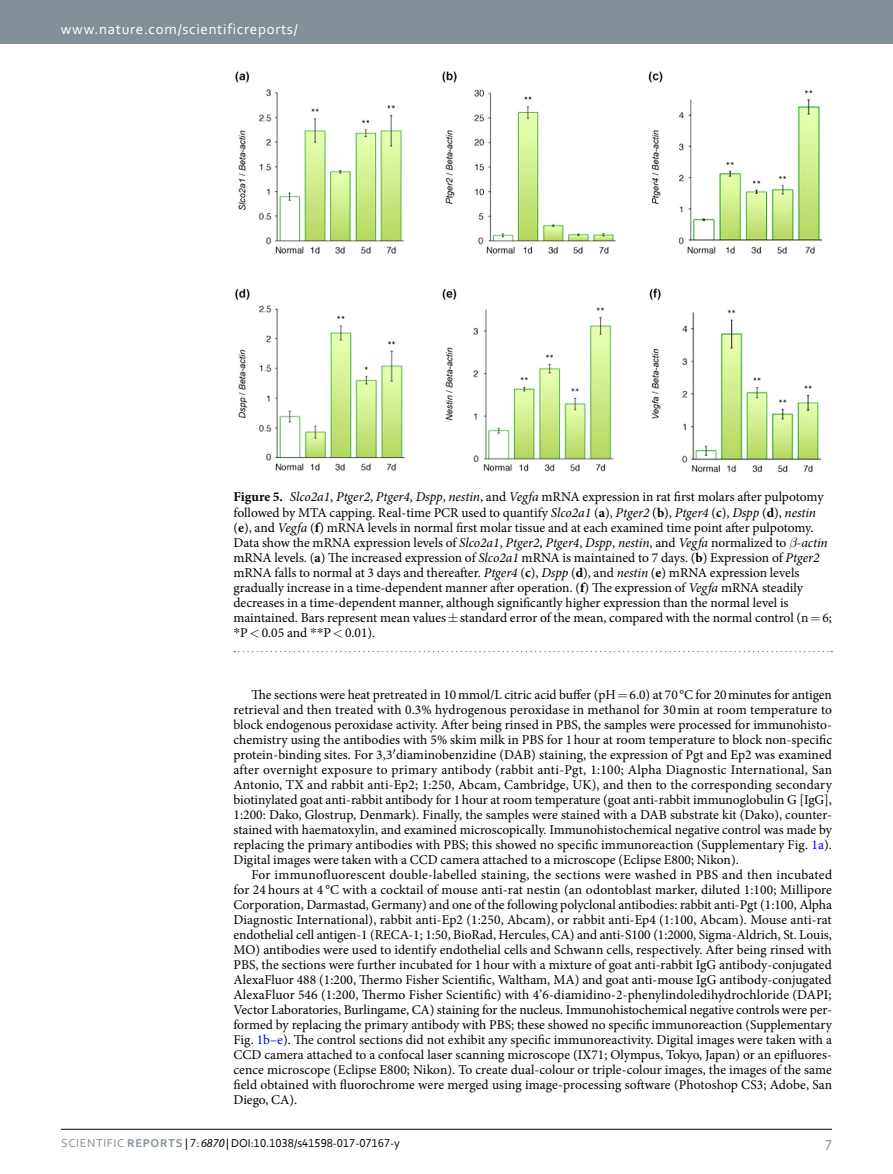
<style>
.page{position:relative;width:893px;height:1174px;background:#fff}
.page>*{position:absolute;margin:0;border:0;box-sizing:border-box;transform-origin:0 0}
.t1{font:15px "Corbel 2";letter-spacing:.045em;color:#fff}
.t2{font:15px "Corbel 2";color:#839097}
.t3{font:13.5px/15px "Minion Pro";color:#000;text-align:justify}
.t4{font:12px "Corbel";color:#000}
.s1{font-weight:700}
.s2{font-style:italic}
.s3{font-family:"STIX General"}
.s4{color:#00f}
.s5{font-family:"Corbel 2";color:#839097}
.s6{font-family:"Corbel Bold 2";color:#839097}
.s7{font-family:"Myriad Pro";font-style:italic}
</style>
<div class="page">
<div style="left:0;top:0;width:893px;height:43px;background:#839097"></div>
<hr style="left:61px;top:1129px;width:771px;height:1px;background:#000">
<img style="left:235px;top:71px;width:588px;height:402px">
<svg style="left:234px;top:651px;width:598px;height:1px"></svg>
<p class="t1" style="left:61px;top:19px;width:238px">www.nature.com/scientificreports/</p>
<p class="t3" style="left:233px;top:490px;width:600px;text-align:left"><span class="s1">Figure 5.</span> <span class="s2">Slco2a1</span>, <span class="s2">Ptger2</span>, <span class="s2">Ptger4</span>, <span class="s2">Dspp</span>, <span class="s2">nestin</span>, and <span class="s2">Vegfa</span> mRNA expression in rat first molars after pulpotomy followed by MTA capping. Real-time PCR used to quantify <span class="s2">Slco2a1</span> (<span class="s1">a</span>), <span class="s2">Ptger2</span> (<span class="s1">b</span>), <span class="s2">Ptger4</span> (<span class="s1">c</span>), <span class="s2">Dspp</span> (<span class="s1">d</span>), <span class="s2">nestin </span>(<span class="s1">e</span>), and <span class="s2">Vegfa</span> (<span class="s1">f</span>) mRNA levels in normal first molar tissue and at each examined time point after pulpotomy.<br>Data show the mRNA expression levels of <span class="s2">Slco2a1</span>, <span class="s2">Ptger2</span>, <span class="s2">Ptger4</span>, <span class="s2">Dspp</span>, <span class="s2">nestin</span>, and <span class="s2">Vegfa</span> normalized to <span class="s2">-actin </span>mRNA levels. (<span class="s1">a</span>) The increased expression of <span class="s2">Slco2a1</span> mRNA is maintained to 7 days. (<span class="s1">b</span>) Expression of <span class="s2">Ptger2 </span>mRNA falls to normal at 3 days and thereafter. <span class="s2">Ptger4</span> (<span class="s1">c</span>), <span class="s2">Dspp</span> (<span class="s1">d</span>), and <span class="s2">nestin</span> (<span class="s1">e</span>) mRNA expression levels gradually increase in a time-dependent manner after operation. (<span class="s1">f</span>) The expression of <span class="s2">Vegfa</span> mRNA steadily decreases in a time-dependent manner, although significantly higher expression than the normal level is maintained. Bars represent mean values standard error of the mean, compared with the normal control (n 6; <span class="s3">*</span>P 0.05 and <span class="s3">**</span>P 0.01).</p>
<p class="t3" style="left:233px;top:687px;width:600px;text-indent:18px">The sections were heat pretreated in 10mmol/L citric acid buffer (pH 6.0) at 70 °C for 20minutes for antigen retrieval and then treated with 0.3% hydrogenous peroxidase in methanol for 30min at room temperature to block endogenous peroxidase activity. After being rinsed in PBS, the samples were processed for immunohisto&shy;chemistry using the antibodies with 5% skim milk in PBS for 1hour at room temperature to block non-specific protein-binding sites. For 3,3 diaminobenzidine (DAB) staining, the expression of Pgt and Ep2 was examined after overnight exposure to primary antibody (rabbit anti-Pgt, 1:100; Alpha Diagnostic International, San Antonio, TX and rabbit anti-Ep2; 1:250, Abcam, Cambridge, UK), and then to the corresponding secondary biotinylated goat anti-rabbit antibody for 1hour at room temperature (goat anti-rabbit immunoglobulin G [IgG], 1:200: Dako, Glostrup, Denmark). Finally, the samples were stained with a DAB substrate kit (Dako), counter&shy;stained with haematoxylin, and examined microscopically. Immunohistochemical negative control was made by replacing the primary antibodies with PBS; this showed no specific immunoreaction (Supplementary Fig. <span class="s4">1a</span>).<br>Digital images were taken with a CCD camera attached to a microscope (Eclipse E800; Nikon).</p>
<p class="t3" style="left:233px;top:867px;width:600px;text-indent:18px">For immunofluorescent double-labelled staining, the sections were washed in PBS and then incubated for 24 hours at 4 °C with a cocktail of mouse anti-rat nestin (an odontoblast marker, diluted 1:100; Millipore Corporation, Darmastad, Germany) and one of the following polyclonal antibodies: rabbit anti-Pgt (1:100, Alpha Diagnostic International), rabbit anti-Ep2 (1:250, Abcam), or rabbit anti-Ep4 (1:100, Abcam). Mouse anti-rat endothelial cell antigen-1 (RECA-1; 1:50, BioRad, Hercules, CA) and anti-S100 (1:2000, Sigma-Aldrich, St. Louis, MO) antibodies were used to identify endothelial cells and Schwann cells, respectively. After being rinsed with PBS, the sections were further incubated for 1 hour with a mixture of goat anti-rabbit IgG antibody-conjugated AlexaFluor 488 (1:200, Thermo Fisher Scientific, Waltham, MA) and goat anti-mouse IgG antibody-conjugated AlexaFluor 546 (1:200, Thermo Fisher Scientific) with 4’6-diamidino-2-phenylindoledihydrochloride (DAPI; Vector Laboratories, Burlingame, CA) staining for the nucleus. Immunohistochemical negative controls were per&shy;formed by replacing the primary antibody with PBS; these showed no specific immunoreaction (Supplementary Fig. <span class="s4">1b–e</span>). The control sections did not exhibit any specific immunoreactivity. Digital images were taken with a CCD camera attached to a confocal laser scanning microscope (IX71; Olympus, Tokyo, Japan) or an epifluores&shy;cence microscope (Eclipse E800; Nikon). To create dual-colour or triple-colour images, the images of the same field obtained with fluorochrome were merged using image-processing software (Photoshop CS3; Adobe, San Diego, CA).</p>
<p class="t4" style="left:61px;top:1135px;width:340px"><span class="s5">SCiENTifiC</span> <span class="s6">REPORTS</span> | 7: <span class="s7">6870</span> | DOI:10.1038/s41598-017-07167-y</p>
<p class="t2" style="left:826px;top:1132px;width:8px">7</p>
</div>
